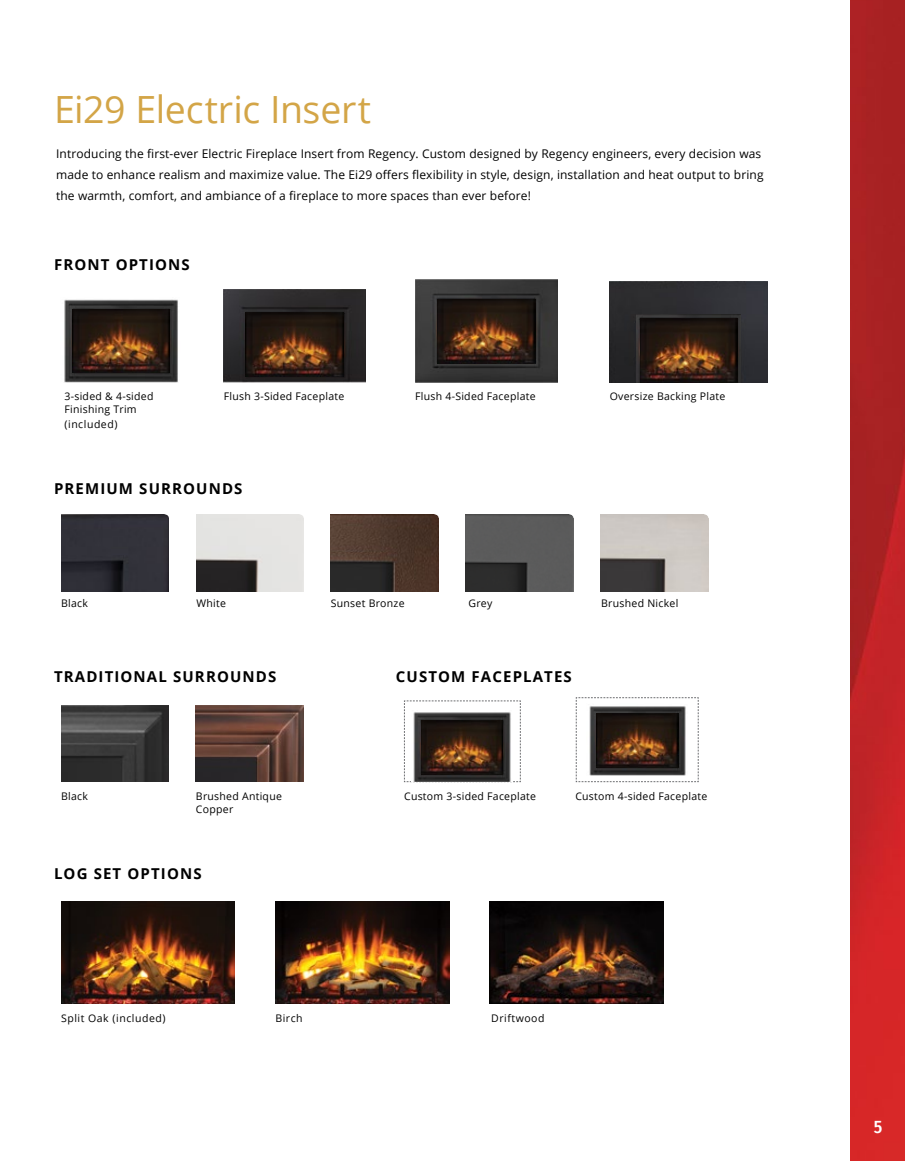
<style>
.page{position:relative;width:905px;height:1161px;background:#fff}
.page>*{position:absolute;margin:0;border:0;box-sizing:border-box;transform-origin:0 0}
.t1{font:37.5px "Open Sans";letter-spacing:-.01em;color:#d3a547}
.t2{font:500 18px "Fira Sans Condensed";color:#fff}
.t3{font:700 15px "Open Sans";letter-spacing:.075em;color:#000}
.t4{font:12px/21px "Open Sans";letter-spacing:.01em;color:#000}
.t5{font:10.5px/13.5px "Open Sans";letter-spacing:.025em;color:#000}
.t6{font:10.5px "Open Sans";letter-spacing:.05em;color:#000}
</style>
<div class="page">
<hr style="left:0;top:697px;width:1px;height:464px;background:#000">
<img style="left:275px;top:902px;width:174px;height:102px">
<img style="left:489px;top:902px;width:174px;height:102px">
<img style="left:61px;top:902px;width:174px;height:101px">
<img style="left:61px;top:705px;width:108px;height:77px">
<img style="left:196px;top:705px;width:108px;height:77px">
<img style="left:600px;top:514px;width:108px;height:77px">
<svg style="left:704px;top:514px;width:5px;height:4px"></svg>
<img style="left:466px;top:514px;width:107px;height:77px">
<svg style="left:569px;top:514px;width:5px;height:4px"></svg>
<img style="left:331px;top:514px;width:107px;height:77px">
<svg style="left:434px;top:514px;width:5px;height:4px"></svg>
<img style="left:196px;top:514px;width:108px;height:77px">
<svg style="left:299px;top:514px;width:5px;height:4px"></svg>
<img style="left:61px;top:514px;width:108px;height:77px">
<svg style="left:164px;top:514px;width:5px;height:4px"></svg>
<img style="left:224px;top:290px;width:142px;height:92px">
<img style="left:415px;top:280px;width:142px;height:102px">
<img style="left:609px;top:282px;width:158px;height:100px">
<img style="left:64px;top:299px;width:114px;height:83px">
<img style="left:73px;top:309px;width:97px;height:64px">
<img style="left:246px;top:313px;width:97px;height:64px">
<img style="left:437px;top:299px;width:98px;height:64px">
<img style="left:636px;top:314px;width:104px;height:68px">
<img style="left:640px;top:319px;width:97px;height:63px">
<svg style="left:404px;top:700px;width:117px;height:82px"></svg>
<svg style="left:575px;top:697px;width:124px;height:85px"></svg>
<img style="left:411px;top:710px;width:100px;height:72px">
<img style="left:421px;top:721px;width:81px;height:53px">
<img style="left:586px;top:704px;width:101px;height:71px">
<img style="left:597px;top:714px;width:81px;height:53px">
<img style="left:850px;top:0;width:54px;height:1161px">
<h1 class="t1" style="left:54px;top:84px;width:318px">Ei29 Electric Insert</h1>
<p class="t4" style="left:56px;top:142px;width:709px">Introducing the first-ever Electric Fireplace Insert from Regency. Custom designed by Regency engineers, every decision was made to enhance realism and maximize value. The Ei29 offers flexibility in style, design, installation and heat output to bring the warmth, comfort, and ambiance of a fireplace to more spaces than ever before!</p>
<p class="t3" style="left:54px;top:254px;width:137px">FRONT OPTIONS</p>
<p class="t5" style="left:65px;top:389px;width:90px">3-sided &amp; 4-sided<br>Finishing Trim</p>
<p class="t6" style="left:65px;top:417px;width:54px">(included)</p>
<p class="t5" style="left:224px;top:389px;width:122px">Flush 3-Sided Faceplate</p>
<p class="t5" style="left:415px;top:389px;width:122px">Flush 4-Sided Faceplate</p>
<p class="t5" style="left:610px;top:389px;width:117px">Oversize Backing Plate</p>
<p class="t3" style="left:54px;top:478px;width:190px">PREMIUM SURROUNDS</p>
<p class="t5" style="left:61px;top:596px;width:28px">Black</p>
<p class="t5" style="left:196px;top:596px;width:31px">White</p>
<p class="t5" style="left:601px;top:596px;width:79px">Brushed Nickel</p>
<p class="t5" style="left:331px;top:596px;width:75px">Sunset Bronze</p>
<p class="t5" style="left:468px;top:596px;width:25px">Grey</p>
<p class="t3" style="left:54px;top:666px;width:224px">TRADITIONAL SURROUNDS</p>
<p class="t3" style="left:396px;top:666px;width:177px">CUSTOM FACEPLATES</p>
<p class="t5" style="left:61px;top:789px;width:28px">Black</p>
<p class="t5" style="left:196px;top:789px;width:87px">Brushed Antique<br>Copper</p>
<p class="t5" style="left:404px;top:789px;width:133px">Custom 3-sided Faceplate</p>
<p class="t5" style="left:575px;top:789px;width:133px">Custom 4-sided Faceplate</p>
<p class="t3" style="left:54px;top:863px;width:149px">LOG SET OPTIONS</p>
<p class="t6" style="left:61px;top:1011px;width:106px">Split Oak (included)</p>
<p class="t5" style="left:275px;top:1011px;width:29px">Birch</p>
<p class="t6" style="left:491px;top:1011px;width:55px">Driftwood</p>
<h2 class="t2" style="left:873px;top:1113px;width:10px">5</h2>
</div>
